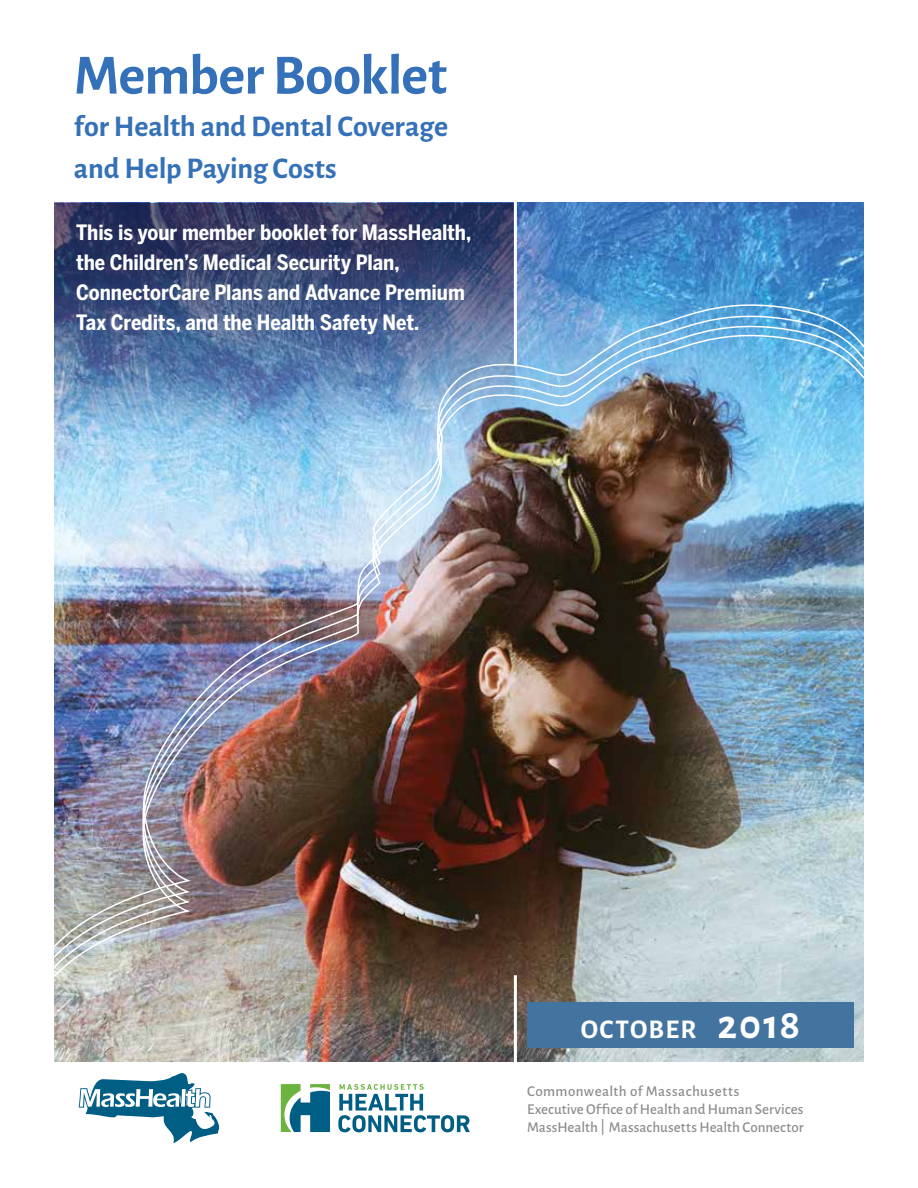
<style>
.page{position:relative;width:918px;height:1188px;background:#fff}
.page>*{position:absolute;margin:0;border:0;box-sizing:border-box;transform-origin:0 0}
.t1{font:700 57px "Alegreya Sans";letter-spacing:-.015em;color:#3471b8}
.t2{font:700 30px/42px "Alegreya Sans";letter-spacing:-.005em;color:#3471b8}
.t3{font:700 27px "Alegreya Sans";letter-spacing:.045em;color:#fff}
.t4{font:700 21px/30px "Benton Sans Cond";letter-spacing:-.005em;color:#fff}
.t5{font:500 15px/18px "Alegreya Sans";letter-spacing:.005em;color:#8e8e90}
.s1{font-size:42px}
</style>
<div class="page">
<img style="left:54px;top:203px;width:810px;height:859px">
<svg style="left:54px;top:203px;width:460px;height:94px;background:#323c67"></svg>
<svg style="left:79px;top:1073px;width:141px;height:71px"></svg>
<svg style="left:338px;top:1084px;width:132px;height:48px"></svg>
<svg style="left:281px;top:1084px;width:49px;height:48px"></svg>
<div style="left:527px;top:1002px;width:327px;height:46px;background:#43739f"></div>
<hr style="left:514px;top:975px;width:3px;height:154px;background:#fff">
<hr style="left:514px;top:146px;width:3px;height:219px;background:#fff">
<img style="left:54px;top:297px;width:810px;height:679px">
<h1 class="t1" style="left:74px;top:34px;width:375px">Member Booklet</h1>
<h2 class="t2" style="left:74px;top:103px;width:376px">for Health and Dental Coverage and Help Paying Costs</h2>
<p class="t4" style="left:76px;top:217px;width:397px">This is your member booklet for MassHealth, the Children’s Medical Security Plan, ConnectorCare Plans and Advance Premium Tax Credits, and the Health Safety Net.</p>
<p class="t3" style="left:581px;top:1010px;width:221px">OCTOBER <span class="s1">2018</span></p>
<p class="t5" style="left:527px;top:1082px;width:278px">Commonwealth of Massachusetts<br>Executive Office of Health and Human Services<br>MassHealth | Massachusetts Health Connector</p>
</div>
